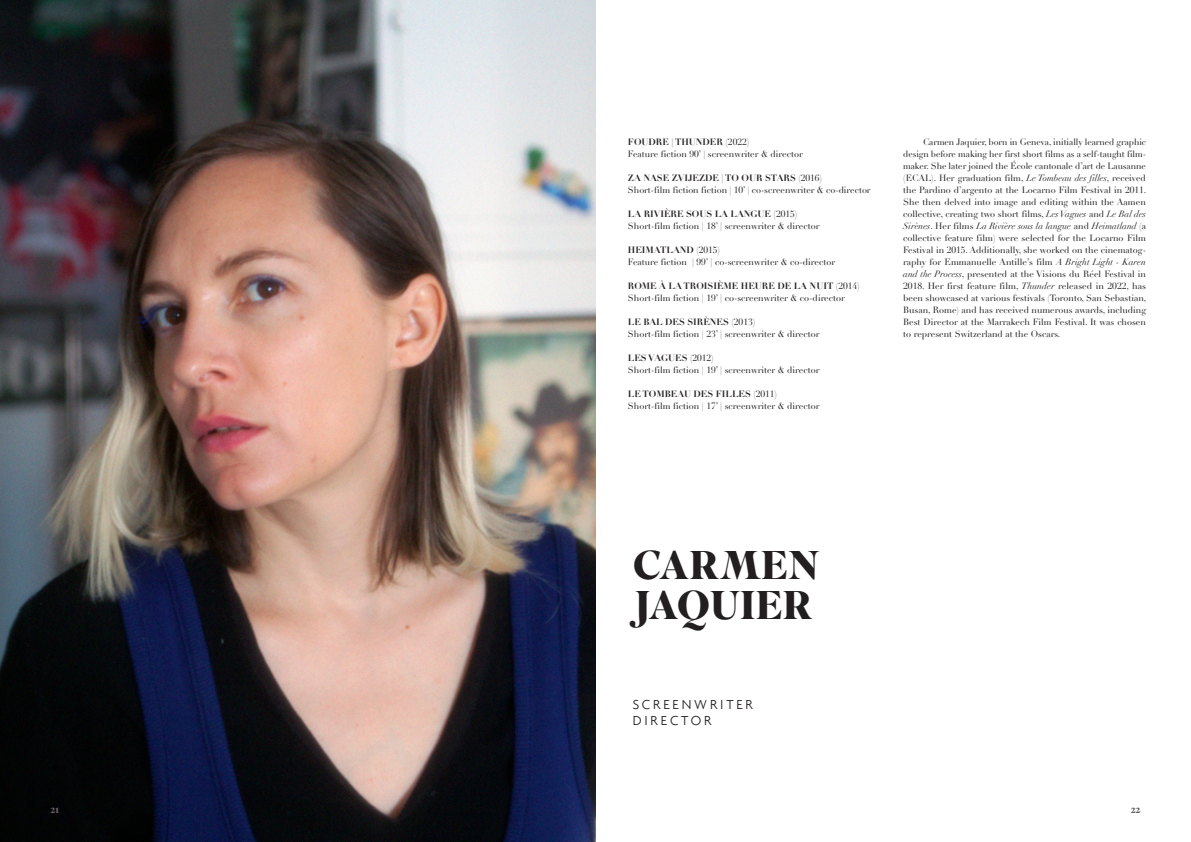
<style>
.page{position:relative;width:1191px;height:842px;background:#fff}
.page>*{position:absolute;margin:0;border:0;box-sizing:border-box;transform-origin:0 0}
.Title_40pt_Black__Align_to_Left{font:700 40px "Superior Title";letter-spacing:.005em;color:#231f20}
.Title_14pt_Black__Align_to_left{font:300 14px "Agenda";letter-spacing:.2em;color:#231f20}
.t1{font:700 10px "Superior Title";color:#636366}
.TEXT_9pt__Black__-_Justified{font:9px/12px "Didot LT";color:#231f20;text-align:justify}
.TEXT_9pt__Black__-_First_Paragraph{font:9px "Didot LT";color:#231f20}
.TEXT_9pt__Black__-_First_Paragraph-2{font:700 9px "Didot LT";color:#231f20}
.s1{font-weight:400}
.s2{font-style:italic}
</style>
<div class="page">
<img style="left:0;top:0;width:595px;height:842px">
<p class="TEXT_9pt__Black__-_First_Paragraph-2" style="left:628px;top:137px;width:123px">FOUDRE | THUNDER <span class="s1">(2022)</span></p>
<p class="TEXT_9pt__Black__-_First_Paragraph" style="left:628px;top:149px;width:176px">Feature fiction 90’ | screenwriter &amp; director</p>
<p class="TEXT_9pt__Black__-_First_Paragraph-2" style="left:628px;top:173px;width:196px">ZA NASE ZVIJEZDE | TO OUR STARS <span class="s1">(2016)</span></p>
<p class="TEXT_9pt__Black__-_First_Paragraph" style="left:628px;top:185px;width:244px">Short-film fiction fiction | 10’ | co-screenwriter &amp; co-director</p>
<p class="TEXT_9pt__Black__-_First_Paragraph-2" style="left:628px;top:209px;width:171px">LA RIVIÈRE SOUS LA LANGUE <span class="s1">(2015)</span></p>
<p class="TEXT_9pt__Black__-_First_Paragraph" style="left:628px;top:221px;width:193px">Short-film fiction | 18’ | screenwriter &amp; director</p>
<p class="TEXT_9pt__Black__-_First_Paragraph-2" style="left:628px;top:245px;width:94px">HEIMATLAND <span class="s1">(2015)</span></p>
<p class="TEXT_9pt__Black__-_First_Paragraph" style="left:628px;top:257px;width:209px">Feature fiction | 99’ | co-screenwriter &amp; co-director</p>
<p class="TEXT_9pt__Black__-_First_Paragraph-2" style="left:628px;top:281px;width:233px">ROME À LA TROISIÈME HEURE DE LA NUIT <span class="s1">(2014)</span></p>
<p class="TEXT_9pt__Black__-_First_Paragraph" style="left:628px;top:293px;width:218px">Short-film fiction | 19’ | co-screenwriter &amp; co-director</p>
<p class="TEXT_9pt__Black__-_First_Paragraph-2" style="left:628px;top:317px;width:129px">LE BAL DES SIRÈNES <span class="s1">(2013)</span></p>
<p class="TEXT_9pt__Black__-_First_Paragraph" style="left:628px;top:329px;width:193px">Short-film fiction | 23’ | screenwriter &amp; director</p>
<p class="TEXT_9pt__Black__-_First_Paragraph-2" style="left:628px;top:353px;width:87px">LES VAGUES <span class="s1">(2012)</span></p>
<p class="TEXT_9pt__Black__-_First_Paragraph" style="left:628px;top:365px;width:193px">Short-film fiction | 19’ | screenwriter &amp; director</p>
<p class="TEXT_9pt__Black__-_First_Paragraph-2" style="left:628px;top:389px;width:151px">LE TOMBEAU DES FILLES <span class="s1">(2011)</span></p>
<p class="TEXT_9pt__Black__-_First_Paragraph" style="left:628px;top:401px;width:193px">Short-film fiction | 17’ | screenwriter &amp; director</p>
<p class="TEXT_9pt__Black__-_Justified" style="left:903px;top:137px;width:245px;text-indent:20px">Carmen Jaquier, born in Geneva, initially learned graphic design before making her first short films as a self-taught film&shy;maker. She later joined the École cantonale d’art de Lausanne (ECAL). Her graduation film, <span class="s2">Le Tombeau des filles</span>, received the Pardino d’argento at the Locarno Film Festival in 2011.<br>She then delved into image and editing within the Aamen collective, creating two short films, <span class="s2">Les Vagues</span> and <span class="s2">Le Bal des Sirènes</span>. Her films <span class="s2">La Rivière sous la langue</span> and <span class="s2">Heimatland</span> (a collective feature film) were selected for the Locarno Film Festival in 2015. Additionally, she worked on the cinematog&shy;raphy for Emmanuelle Antille’s film <span class="s2">A Bright Light - Karen and the Process</span>, presented at the Visions du Réel Festival in 2018. Her first feature film, <span class="s2">Thunder</span> released in 2022, has been showcased at various festivals (Toronto, San Sebastian, Busan, Rome) and has received numerous awards, including Best Director at the Marrakech Film Festival. It was chosen to represent Switzerland at the Oscars.</p>
<p class="Title_40pt_Black__Align_to_Left" style="left:633px;top:540px;width:188px">CARMEN</p>
<p class="Title_40pt_Black__Align_to_Left" style="left:633px;top:580px;width:181px">JAQUIER</p>
<p class="Title_14pt_Black__Align_to_left" style="left:633px;top:696px;width:122px">SCREENWRITER</p>
<p class="Title_14pt_Black__Align_to_left" style="left:633px;top:713px;width:80px">DIRECTOR</p>
<p class="t1" style="left:50px;top:803px;width:10px">21</p>
<p class="t1" style="left:1130px;top:803px;width:11px">22</p>
</div>
